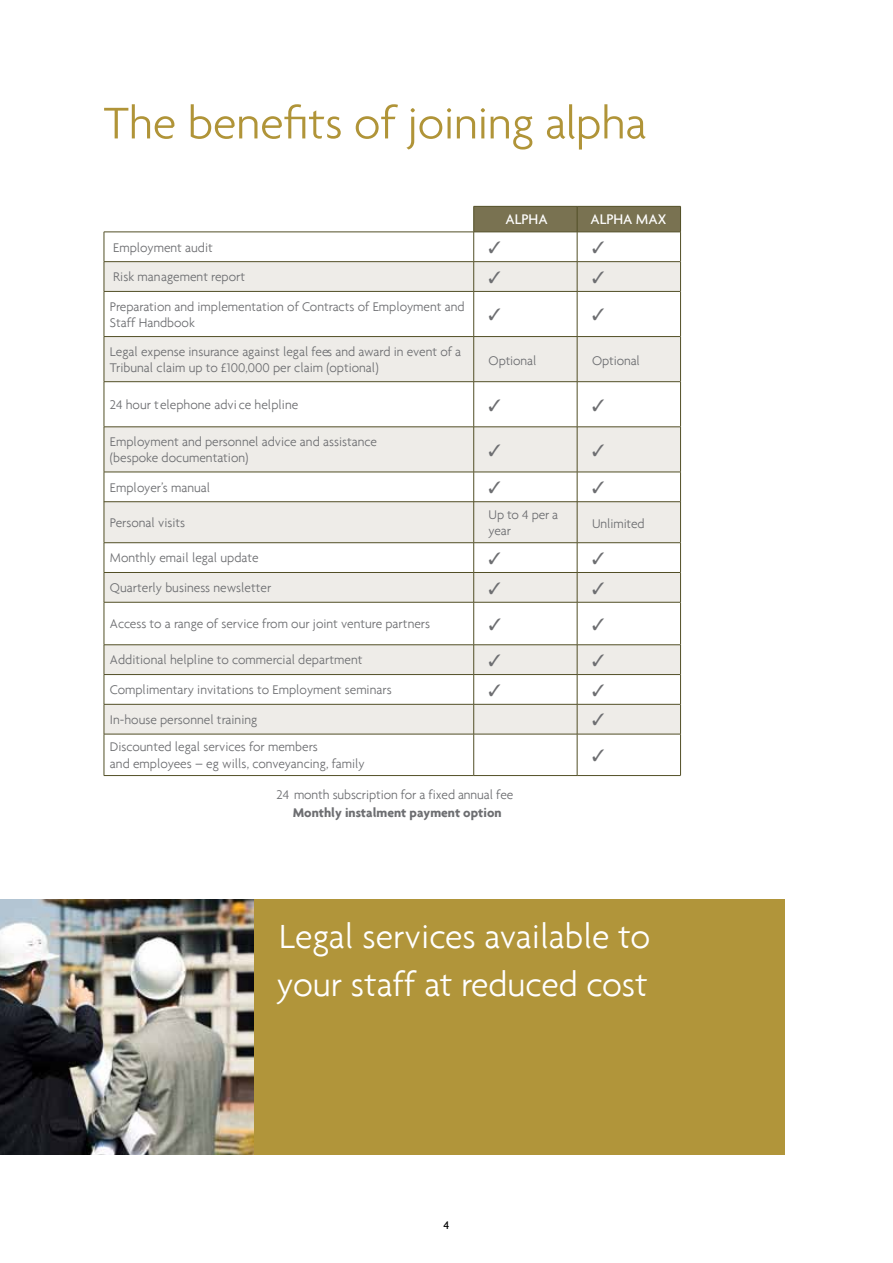
<style>
.page{position:relative;width:893px;height:1263px;background:#fff}
.page>*{position:absolute;margin:0;border:0;box-sizing:border-box;transform-origin:0 0}
.t1{font:300 36px/48px "Agenda";color:#fff}
.t2{font:500 15px "Agenda";color:#fff}
.t3{font:300 13.5px/16.5px "Agenda";color:#6d6e71}
.t4{font:700 13.5px "Agenda";color:#6d6e71}
.t5{font:500 12px "Agenda";color:#000}
</style>
<div class="page">
<div style="left:239px;top:899px;width:546px;height:255px;background:#b1953a"></div>
<img style="left:0;top:899px;width:253px;height:256px">
<svg style="left:105px;top:262px;width:575px;height:472px;fill:#eeece8"></svg>
<div style="left:577px;top:674px;width:103px;height:30px;background:#fff"></div>
<div style="left:474px;top:674px;width:103px;height:30px;background:#fff"></div>
<div style="left:104px;top:674px;width:370px;height:30px;background:#fff"></div>
<hr style="left:104px;top:261px;width:370px;height:1px;background:#524f26">
<svg style="left:104px;top:233px;width:1px;height:58px"></svg>
<hr style="left:104px;top:291px;width:370px;height:1px;background:#524f26">
<hr style="left:104px;top:292px;width:1px;height:44px;background:#524f26">
<hr style="left:474px;top:291px;width:103px;height:1px;background:#524f26">
<hr style="left:473px;top:292px;width:1px;height:44px;background:#524f26">
<hr style="left:577px;top:291px;width:103px;height:1px;background:#524f26">
<hr style="left:577px;top:292px;width:1px;height:44px;background:#524f26">
<hr style="left:680px;top:292px;width:1px;height:44px;background:#524f26">
<hr style="left:104px;top:336px;width:370px;height:1px;background:#524f26">
<hr style="left:104px;top:337px;width:1px;height:44px;background:#524f26">
<hr style="left:474px;top:336px;width:103px;height:1px;background:#524f26">
<hr style="left:473px;top:337px;width:1px;height:44px;background:#524f26">
<hr style="left:577px;top:336px;width:103px;height:1px;background:#524f26">
<hr style="left:577px;top:337px;width:1px;height:44px;background:#524f26">
<hr style="left:680px;top:337px;width:1px;height:44px;background:#524f26">
<hr style="left:104px;top:381px;width:370px;height:1px;background:#524f26">
<hr style="left:104px;top:382px;width:1px;height:45px;background:#524f26">
<hr style="left:474px;top:381px;width:103px;height:1px;background:#524f26">
<hr style="left:473px;top:382px;width:1px;height:45px;background:#524f26">
<hr style="left:577px;top:381px;width:103px;height:1px;background:#524f26">
<hr style="left:577px;top:382px;width:1px;height:45px;background:#524f26">
<hr style="left:680px;top:382px;width:1px;height:45px;background:#524f26">
<hr style="left:104px;top:427px;width:370px;height:1px;background:#524f26">
<hr style="left:104px;top:427px;width:1px;height:45px;background:#524f26">
<hr style="left:474px;top:427px;width:103px;height:1px;background:#524f26">
<hr style="left:473px;top:427px;width:1px;height:45px;background:#524f26">
<hr style="left:577px;top:427px;width:103px;height:1px;background:#524f26">
<hr style="left:577px;top:427px;width:1px;height:45px;background:#524f26">
<hr style="left:680px;top:427px;width:1px;height:45px;background:#524f26">
<hr style="left:104px;top:472px;width:370px;height:1px;background:#524f26">
<svg style="left:104px;top:472px;width:1px;height:29px"></svg>
<hr style="left:474px;top:472px;width:103px;height:1px;background:#524f26">
<svg style="left:473px;top:472px;width:1px;height:29px"></svg>
<hr style="left:577px;top:472px;width:103px;height:1px;background:#524f26">
<svg style="left:577px;top:472px;width:1px;height:29px"></svg>
<svg style="left:680px;top:472px;width:1px;height:29px"></svg>
<hr style="left:104px;top:501px;width:370px;height:1px;background:#524f26">
<hr style="left:474px;top:501px;width:103px;height:1px;background:#524f26">
<hr style="left:577px;top:501px;width:103px;height:1px;background:#524f26">
<hr style="left:104px;top:501px;width:1px;height:41px;background:#524f26">
<hr style="left:473px;top:501px;width:1px;height:41px;background:#524f26">
<hr style="left:577px;top:501px;width:1px;height:41px;background:#524f26">
<hr style="left:680px;top:501px;width:1px;height:41px;background:#524f26">
<hr style="left:104px;top:542px;width:370px;height:1px;background:#524f26">
<hr style="left:474px;top:542px;width:103px;height:1px;background:#524f26">
<hr style="left:577px;top:542px;width:103px;height:1px;background:#524f26">
<hr style="left:104px;top:572px;width:370px;height:1px;background:#524f26">
<svg style="left:104px;top:543px;width:1px;height:59px"></svg>
<hr style="left:474px;top:572px;width:103px;height:1px;background:#524f26">
<svg style="left:473px;top:543px;width:1px;height:59px"></svg>
<hr style="left:577px;top:572px;width:103px;height:1px;background:#524f26">
<svg style="left:577px;top:543px;width:1px;height:59px"></svg>
<svg style="left:680px;top:543px;width:1px;height:59px"></svg>
<hr style="left:104px;top:602px;width:370px;height:1px;background:#524f26">
<hr style="left:104px;top:602px;width:1px;height:43px;background:#524f26">
<hr style="left:474px;top:602px;width:103px;height:1px;background:#524f26">
<hr style="left:473px;top:602px;width:1px;height:43px;background:#524f26">
<hr style="left:577px;top:602px;width:103px;height:1px;background:#524f26">
<hr style="left:577px;top:602px;width:1px;height:43px;background:#524f26">
<hr style="left:680px;top:602px;width:1px;height:43px;background:#524f26">
<hr style="left:104px;top:644px;width:370px;height:1px;background:#524f26">
<hr style="left:474px;top:644px;width:103px;height:1px;background:#524f26">
<hr style="left:577px;top:644px;width:103px;height:1px;background:#524f26">
<hr style="left:104px;top:674px;width:370px;height:1px;background:#524f26">
<svg style="left:104px;top:645px;width:1px;height:59px"></svg>
<hr style="left:474px;top:674px;width:103px;height:1px;background:#524f26">
<svg style="left:473px;top:645px;width:1px;height:59px"></svg>
<hr style="left:577px;top:674px;width:103px;height:1px;background:#524f26">
<svg style="left:577px;top:645px;width:1px;height:59px"></svg>
<svg style="left:680px;top:645px;width:1px;height:59px"></svg>
<hr style="left:104px;top:704px;width:370px;height:1px;background:#524f26">
<hr style="left:104px;top:704px;width:1px;height:30px;background:#524f26">
<hr style="left:474px;top:704px;width:103px;height:1px;background:#524f26">
<hr style="left:473px;top:704px;width:1px;height:30px;background:#524f26">
<hr style="left:577px;top:704px;width:103px;height:1px;background:#524f26">
<hr style="left:577px;top:704px;width:1px;height:30px;background:#524f26">
<hr style="left:680px;top:704px;width:1px;height:30px;background:#524f26">
<hr style="left:104px;top:734px;width:370px;height:1px;background:#524f26">
<hr style="left:104px;top:734px;width:1px;height:41px;background:#524f26">
<hr style="left:474px;top:734px;width:103px;height:1px;background:#524f26">
<hr style="left:473px;top:734px;width:1px;height:41px;background:#524f26">
<hr style="left:577px;top:734px;width:103px;height:1px;background:#524f26">
<hr style="left:577px;top:734px;width:1px;height:41px;background:#524f26">
<hr style="left:680px;top:734px;width:1px;height:41px;background:#524f26">
<hr style="left:104px;top:775px;width:370px;height:1px;background:#524f26">
<hr style="left:474px;top:775px;width:103px;height:1px;background:#524f26">
<hr style="left:577px;top:775px;width:103px;height:1px;background:#524f26">
<hr style="left:104px;top:232px;width:370px;height:1px;background:#524f26">
<svg style="left:104px;top:104px;width:542px;height:46px"></svg>
<svg style="left:473px;top:206px;width:208px;height:85px"></svg>
<svg style="left:489px;top:308px;width:11px;height:12px"></svg>
<svg style="left:593px;top:308px;width:11px;height:12px"></svg>
<svg style="left:489px;top:399px;width:11px;height:12px"></svg>
<svg style="left:593px;top:399px;width:11px;height:12px"></svg>
<svg style="left:489px;top:444px;width:11px;height:12px"></svg>
<svg style="left:593px;top:444px;width:11px;height:12px"></svg>
<svg style="left:489px;top:481px;width:11px;height:12px"></svg>
<svg style="left:593px;top:481px;width:11px;height:12px"></svg>
<svg style="left:489px;top:552px;width:11px;height:12px"></svg>
<svg style="left:593px;top:552px;width:11px;height:12px"></svg>
<svg style="left:489px;top:582px;width:11px;height:12px"></svg>
<svg style="left:593px;top:582px;width:11px;height:12px"></svg>
<svg style="left:593px;top:618px;width:11px;height:12px"></svg>
<svg style="left:489px;top:654px;width:11px;height:12px"></svg>
<svg style="left:593px;top:654px;width:11px;height:12px"></svg>
<svg style="left:593px;top:714px;width:11px;height:12px"></svg>
<svg style="left:489px;top:618px;width:12px;height:12px"></svg>
<p class="t2" style="left:506px;top:211px;width:44px">ALPHA</p>
<p class="t2" style="left:590px;top:211px;width:77px">ALPHA MAX</p>
<p class="t3" style="left:113px;top:239px;width:101px">Employment audit</p>
<p class="t3" style="left:113px;top:269px;width:134px">Risk management report</p>
<p class="t3" style="left:110px;top:298px;width:356px">Preparation and implementation of Contracts of Employment and<br>Staff Handbook</p>
<p class="t3" style="left:110px;top:343px;width:353px">Legal expense insurance against legal fees and award in event of a<br>Tribunal claim up to £100,000 per claim (optional)</p>
<p class="t3" style="left:489px;top:353px;width:49px">Optional</p>
<p class="t3" style="left:592px;top:353px;width:49px">Optional</p>
<p class="t3" style="left:110px;top:396px;width:190px">24 hour telephone advi ce helpline</p>
<p class="t3" style="left:110px;top:433px;width:269px">Employment and personnel advice and assistance (bespoke documentation)</p>
<p class="t3" style="left:110px;top:479px;width:102px">Employer’s manual</p>
<p class="t3" style="left:110px;top:514px;width:77px">Personal visits</p>
<p class="t3" style="left:489px;top:506px;width:71px">Up to 4 per a year</p>
<p class="t3" style="left:592px;top:515px;width:54px">Unlimited</p>
<p class="t3" style="left:110px;top:550px;width:150px">Monthly email legal update</p>
<p class="t3" style="left:110px;top:579px;width:163px">Quarterly business newsletter</p>
<p class="t3" style="left:110px;top:615px;width:322px">Access to a range of service from our joint venture partners</p>
<p class="t3" style="left:110px;top:652px;width:254px">Additional helpline to commercial department</p>
<p class="t3" style="left:110px;top:681px;width:283px">Complimentary invitations to Employment seminars</p>
<p class="t3" style="left:110px;top:711px;width:149px">In-house personnel training</p>
<p class="t3" style="left:110px;top:738px;width:256px">Discounted legal services for members<br>and employees – eg wills, conveyancing, family</p>
<p class="t3" style="left:277px;top:786px;width:238px">24 month subscription for a fixed annual fee</p>
<p class="t4" style="left:293px;top:804px;width:210px">Monthly instalment payment option</p>
<h1 class="t1" style="left:277px;top:912px;width:375px">Legal services available to your staff at reduced cost</h1>
<p class="t5" style="left:443px;top:1218px;width:7px">4</p>
</div>
